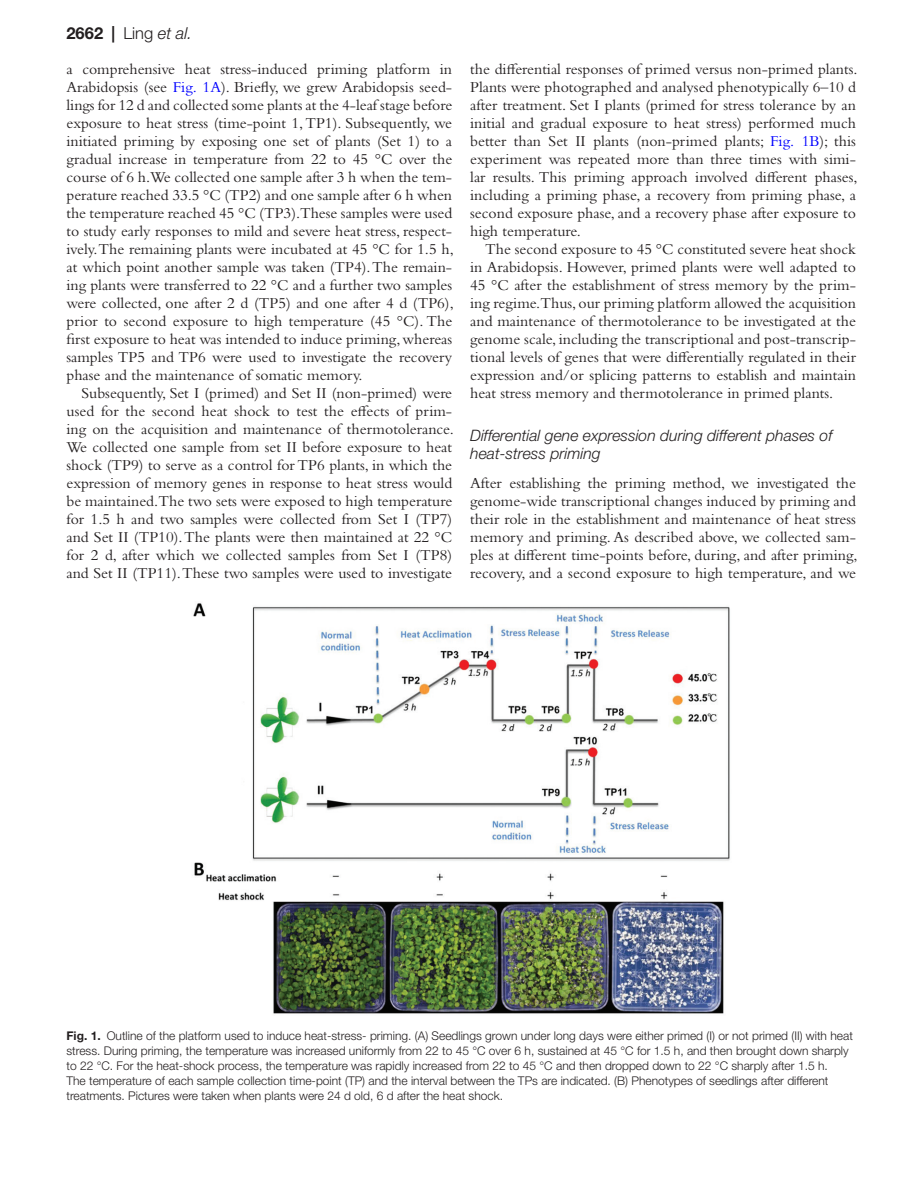
<style>
.page{position:relative;width:919px;height:1187px;background:#fff}
.page>*{position:absolute;margin:0;border:0;box-sizing:border-box;transform-origin:0 0}
.t1{font:700 16.5px "Helvetica Neue LT Std";color:#231f20}
.t2{font:15.75px/18px "Bembo Std";color:#231f20;text-align:justify}
.t3{font:italic 300 15.75px/18px "Helvetica Neue LT Std";color:#231f20}
.t4{font:300 12px/15px "Helvetica Neue LT Std";color:#231f20}
.s1{font-weight:300}
.s2{font-weight:300;font-style:italic}
.s3{color:#00f}
.s4{font-weight:700}
</style>
<div class="page">
<img style="left:193px;top:603px;width:537px;height:411px">
<p class="t1" style="left:66px;top:23px;width:127px">2662 | <span class="s1">Ling</span> <span class="s2">et al.</span></p>
<p class="t2" style="left:66px;top:59px;width:389px">a comprehensive heat stress-induced priming platform in Arabidopsis (see <span class="s3">Fig. 1A</span>). Briefly, we grew Arabidopsis seed&shy;lings for 12 d and collected some plants at the 4-leaf stage before exposure to heat stress (time-point 1, TP1). Subsequently, we initiated priming by exposing one set of plants (Set 1) to a gradual increase in temperature from 22 to 45 °C over the course of 6 h.We collected one sample after 3 h when the tem&shy;perature reached 33.5 °C (TP2) and one sample after 6 h when the temperature reached 45 °C (TP3).These samples were used to study early responses to mild and severe heat stress, respect&shy;ively. The remaining plants were incubated at 45 °C for 1.5 h, at which point another sample was taken (TP4). The remain&shy;ing plants were transferred to 22 °C and a further two samples were collected, one after 2 d (TP5) and one after 4 d (TP6), prior to second exposure to high temperature (45 °C). The first exposure to heat was intended to induce priming, whereas samples TP5 and TP6 were used to investigate the recovery phase and the maintenance of somatic memory.</p>
<p class="t2" style="left:66px;top:383px;width:389px;text-indent:15px">Subsequently, Set I (primed) and Set II (non-primed) were used for the second heat shock to test the effects of prim&shy;ing on the acquisition and maintenance of thermotolerance.<br>We collected one sample from set II before exposure to heat shock (TP9) to serve as a control for TP6 plants, in which the expression of memory genes in response to heat stress would be maintained.The two sets were exposed to high temperature for 1.5 h and two samples were collected from Set I (TP7) and Set II (TP10). The plants were then maintained at 22 °C for 2 d, after which we collected samples from Set I (TP8) and Set II (TP11). These two samples were used to investigate</p>
<p class="t2" style="left:470px;top:59px;width:389px">the differential responses of primed versus non-primed plants.<br>Plants were photographed and analysed phenotypically 6–10 d after treatment. Set I plants (primed for stress tolerance by an initial and gradual exposure to heat stress) performed much better than Set II plants (non-primed plants; <span class="s3">Fig. 1B</span>); this experiment was repeated more than three times with simi&shy;lar results. This priming approach involved different phases, including a priming phase, a recovery from priming phase, a second exposure phase, and a recovery phase after exposure to high temperature.</p>
<p class="t2" style="left:470px;top:239px;width:387px;text-indent:15px">The second exposure to 45 °C constituted severe heat shock in Arabidopsis. However, primed plants were well adapted to 45 °C after the establishment of stress memory by the prim&shy;ing regime.Thus, our priming platform allowed the acquisition and maintenance of thermotolerance to be investigated at the genome scale, including the transcriptional and post-transcrip&shy;tional levels of genes that were differentially regulated in their expression and/or splicing patterns to establish and maintain heat stress memory and thermotolerance in primed plants.</p>
<p class="t3" style="left:470px;top:426px;width:364px">Differential gene expression during different phases of heat-stress priming</p>
<p class="t2" style="left:470px;top:473px;width:389px">After establishing the priming method, we investigated the genome-wide transcriptional changes induced by priming and their role in the establishment and maintenance of heat stress memory and priming. As described above, we collected sam&shy;ples at different time-points before, during, and after priming, recovery, and a second exposure to high temperature, and we</p>
<p class="t4" style="left:66px;top:1027px;width:787px"><span class="s4">Fig. 1.</span> Outline of the platform used to induce heat-stress- priming. (A) Seedlings grown under long days were either primed (I) or not primed (II) with heat stress. During priming, the temperature was increased uniformly from 22 to 45 °C over 6 h, sustained at 45 °C for 1.5 h, and then brought down sharply to 22 °C. For the heat-shock process, the temperature was rapidly increased from 22 to 45 °C and then dropped down to 22 °C sharply after 1.5 h.<br>The temperature of each sample collection time-point (TP) and the interval between the TPs are indicated. (B) Phenotypes of seedlings after different treatments. Pictures were taken when plants were 24 d old, 6 d after the heat shock.</p>
</div>
